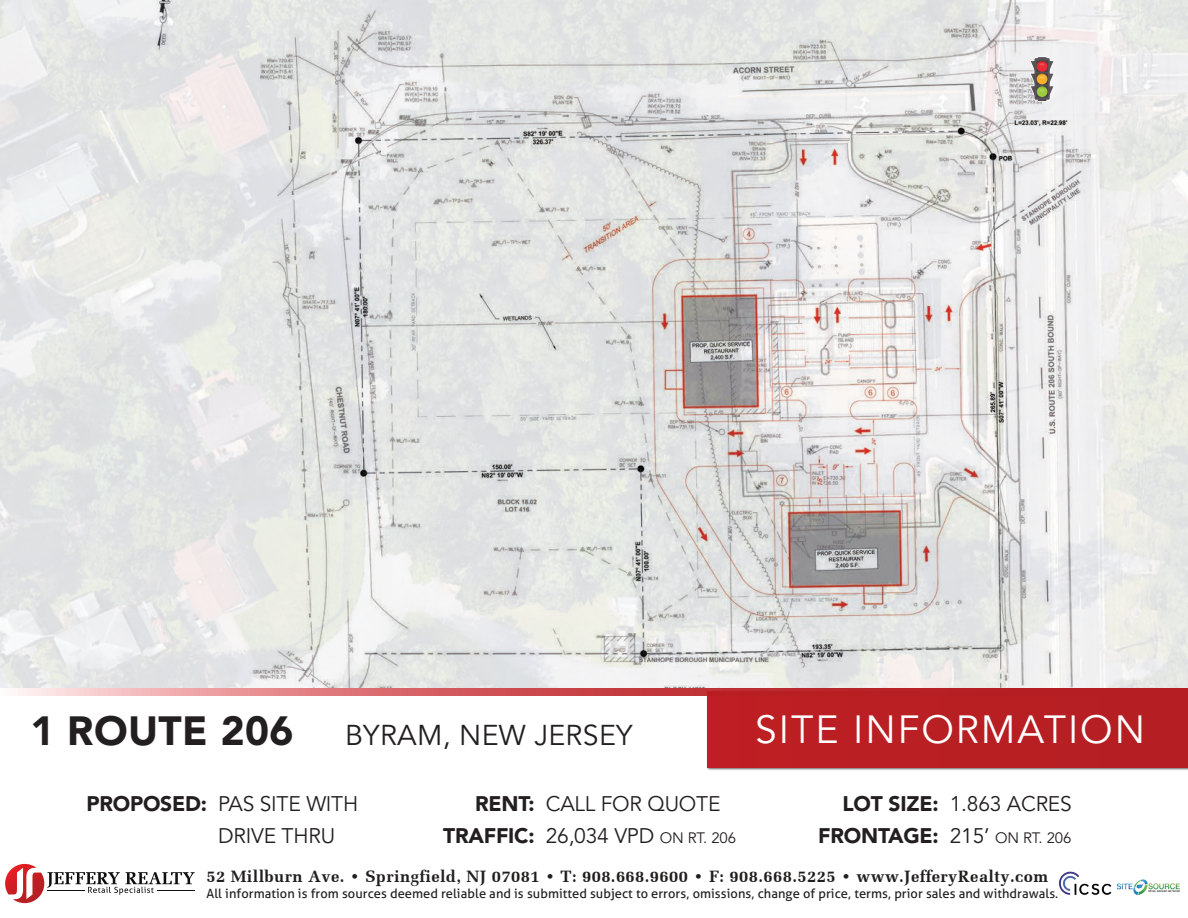
<style>
.page{position:relative;width:1188px;height:918px;background:#fff}
.page>*{position:absolute;margin:0;border:0;box-sizing:border-box;transform-origin:0 0}
.t1{font:900 40.5px "Avenir LT Std";letter-spacing:.01em;color:#231f20}
.t2{font:39px "Avenir LT Std";letter-spacing:.05em;color:#fff}
.t3{font:28.5px "Avenir LT Std";letter-spacing:.01em;color:#231f20}
.t4{font:21px/31.5px "Avenir LT Std";letter-spacing:-.01em;color:#231f20}
.t5{font:900 21px/31.5px "Avenir LT Std";letter-spacing:-.01em;color:#231f20;text-align:right}
.t6{font:700 16.5px "Melior";letter-spacing:.025em;color:#211e1e}
.t7{font:15px "Avenir LT Std";letter-spacing:-.01em;color:#231f20}
.t8{font:12.75px "Aller";letter-spacing:.005em;color:#211e1e}
.s1{font-weight:900}
.s2{font-size:15px}
.s3{font-size:21px}
</style>
<div class="page">
<img style="left:0;top:0;width:1188px;height:688px">
<img style="left:87px;top:0;width:1003px;height:688px">
<img style="left:705px;top:695px;width:483px;height:75px">
<div style="left:708px;top:692px;width:480px;height:75px;background:#b81f23"></div>
<svg style="left:18px;top:688px;width:1170px;height:7px"></svg>
<svg style="left:5px;top:864px;width:190px;height:39px"></svg>
<hr style="left:47px;top:890px;width:37px;height:1px;background:#0e0f0e">
<hr style="left:157px;top:890px;width:38px;height:1px;background:#0e0f0e">
<img style="left:1125px;top:879px;width:55px;height:16px">
<img style="left:1058px;top:871px;width:67px;height:24px">
<svg style="left:1030px;top:56px;width:25px;height:46px"></svg>
<h1 class="t1" style="left:30px;top:707px;width:265px">1 ROUTE 206</h1>
<h3 class="t3" style="left:345px;top:719px;width:289px">BYRAM, NEW JERSEY</h3>
<h2 class="t2" style="left:755px;top:707px;width:391px">SITE INFORMATION</h2>
<h3 class="t4" style="left:218px;top:789px;width:142px;text-indent:-132px"><span class="s1">PROPOSED:</span> PAS SITE WITH<br>DRIVE THRU</h3>
<h3 class="t5" style="left:443px;top:788px;width:93px">RENT:<br>TRAFFIC:</h3>
<h3 class="t4" style="left:546px;top:789px;width:192px">CALL FOR QUOTE<br>26,034 VPD <span class="s2">ON RT. 206</span></h3>
<h3 class="t5" style="left:818px;top:788px;width:122px">LOT SIZE:<br>FRONTAGE:</h3>
<h3 class="t4" style="left:950px;top:789px;width:124px">1.863 ACRES</h3>
<p class="t7" style="left:950px;top:829px;width:123px"><span class="s3">215’</span> ON RT. 206</p>
<p class="t6" style="left:206px;top:867px;width:843px">52 Millburn Ave. • Springfield, NJ 07081 • T: 908.668.9600 • F: 908.668.5225 • www.JefferyRealty.com</p>
<p class="t8" style="left:206px;top:885px;width:853px">All information is from sources deemed reliable and is submitted subject to errors, omissions, change of price, terms, prior sales and withdrawals.</p>
</div>
